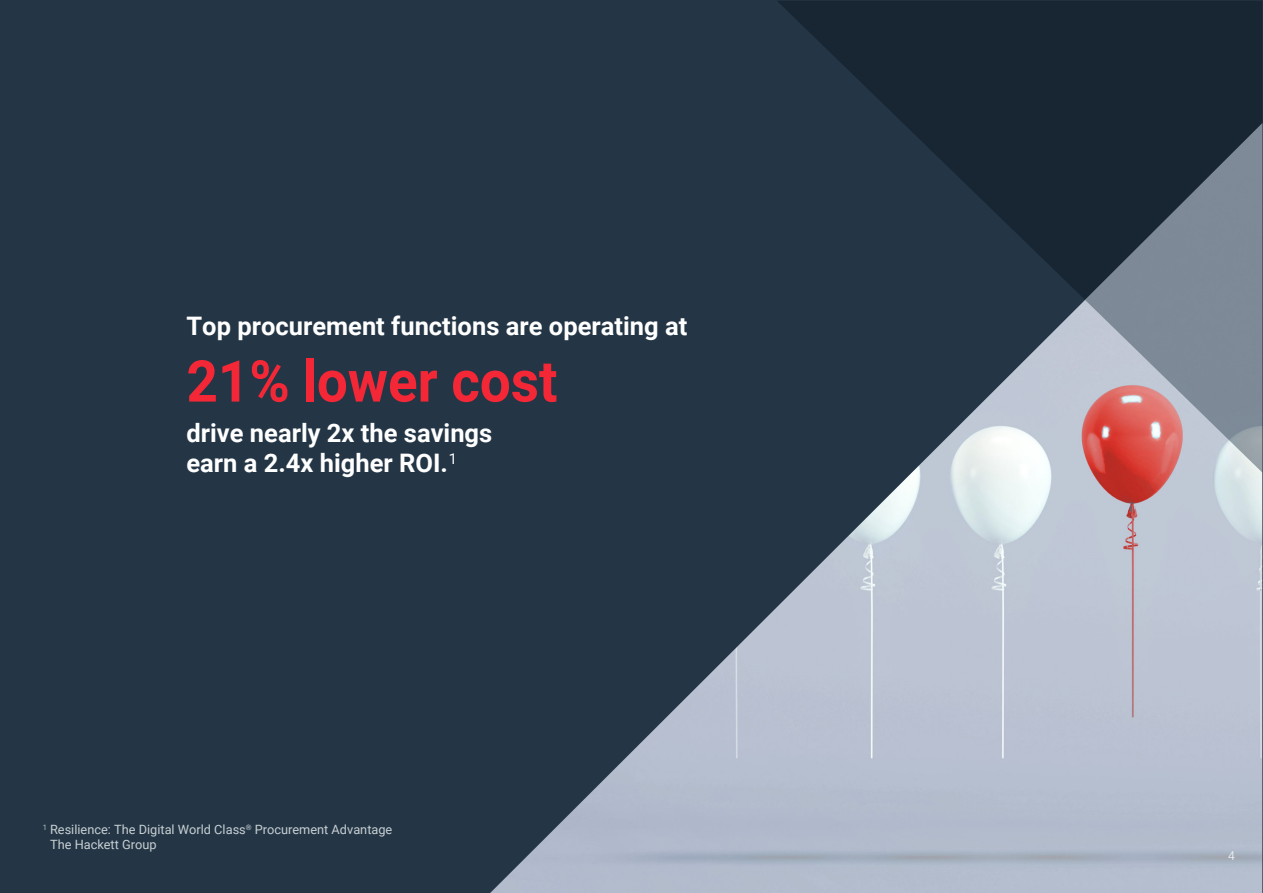
<style>
.page{position:relative;width:1263px;height:893px;background:#243646}
.page>*{position:absolute;margin:0;border:0;box-sizing:border-box;transform-origin:0 0}
.t1{font:700 57.6px "Roboto";color:#f42736;scale:.95 1}
.t2{font:700 25.5px "Roboto";color:#fff}
.t3{font:14.85px "Roboto";color:#fff}
.t4{font:12.75px/15.3px "Roboto";color:#c7cfd2}
.t5{font:300 12px "Roboto";color:#fff}
</style>
<div class="page">
<svg style="left:778px;top:1px;width:484px;height:122px;fill:#182532"></svg>
<img style="left:490px;top:123px;width:772px;height:770px">
<svg style="left:1085px;top:123px;width:177px;height:350px;fill:#7e8998"></svg>
<p class="t2" style="left:186px;top:308px;width:502px">Top procurement functions are operating at</p>
<h1 class="t1" style="left:186px;top:341px;width:392px">21% lower cost</h1>
<p class="t2" style="left:186px;top:415px;width:307px">drive nearly 2x the savings</p>
<p class="t3" style="left:449px;top:448px;width:10px">1</p>
<p class="t2" style="left:186px;top:445px;width:263px">earn a 2.4x higher ROI.</p>
<p class="t4" style="left:50px;top:821px;width:344px;text-indent:-7px"><sup>1</sup> Resilience: The Digital World Class<sup>®</sup> Procurement Advantage<br>The Hackett Group</p>
<p class="t5" style="left:1228px;top:848px;width:8px">4</p>
</div>
